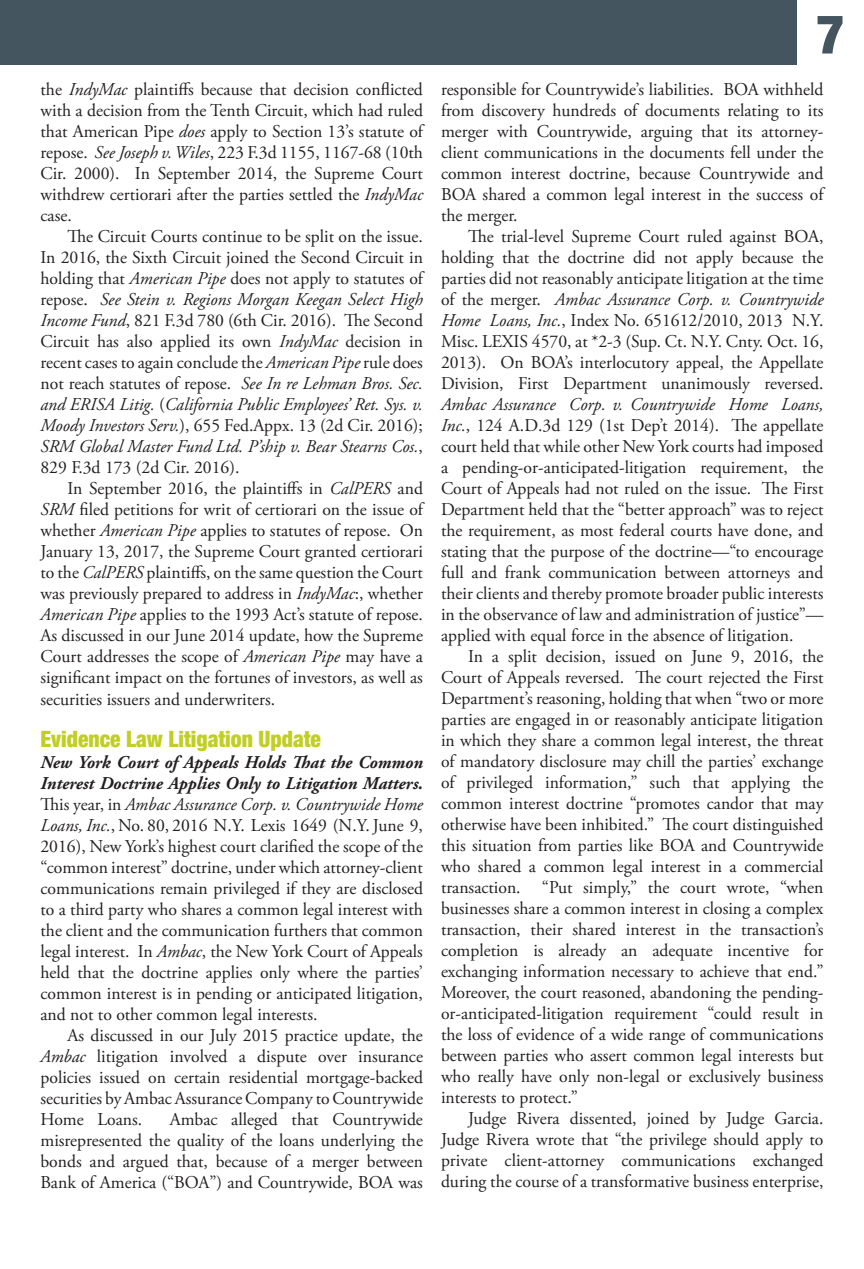
<style>
.page{position:relative;width:864px;height:1269px;background:#fff}
.page>*{position:absolute;margin:0;border:0;box-sizing:border-box;transform-origin:0 0}
.t1{font:900 condensed 54px "Helvetica Neue";color:#45555f}
.QE_-_Main_Article_St{font:900 condensed 22.5px "Helvetica Neue";color:#c1ce23;scale:.96 1}
.QE_-_Main_Article_St-2{font:18px/21px "Adobe Garamond Pro";color:#231f20;text-align:justify}
.s1{font-style:italic}
.s2{font-weight:700;font-style:italic}
</style>
<div class="page">
<div style="left:0;top:0;width:796px;height:64px;background:#45555f"></div>
<p class="QE_-_Main_Article_St-2" style="left:40px;top:80px;width:384px">the <span class="s1">IndyMac</span> plaintiffs because that decision conflicted with a decision from the Tenth Circuit, which had ruled that American Pipe <span class="s1">does</span> apply to Section 13’s statute of repose. <span class="s1">See Joseph v. Wiles</span>, 223 F.3d 1155, 1167-68 (10th Cir. 2000). In September 2014, the Supreme Court withdrew certiorari after the parties settled the <span class="s1">IndyMac </span>case.</p>
<p class="QE_-_Main_Article_St-2" style="left:40px;top:227px;width:384px;text-indent:27px">The Circuit Courts continue to be split on the issue.<br>In 2016, the Sixth Circuit joined the Second Circuit in holding that <span class="s1">American Pipe</span> does not apply to statutes of repose. <span class="s1">See Stein v. Regions Morgan Keegan Select High Income Fund</span>, 821 F.3d 780 (6th Cir. 2016). The Second Circuit has also applied its own <span class="s1">IndyMac</span> decision in recent cases to again conclude the <span class="s1">American Pipe</span> rule does not reach statutes of repose. <span class="s1">See In re Lehman Bros. Sec. and ERISA Litig.</span> (<span class="s1">California Public Employees’ Ret. Sys. v.<br>Moody Investors Serv.</span>), 655 Fed.Appx. 13 (2d Cir. 2016); <span class="s1">SRM Global Master Fund Ltd. P’ship v. Bear Stearns Cos.</span>, 829 F.3d 173 (2d Cir. 2016).</p>
<p class="QE_-_Main_Article_St-2" style="left:40px;top:479px;width:384px;text-indent:27px">In September 2016, the plaintiffs in <span class="s1">CalPERS</span> and <span class="s1">SRM</span> filed petitions for writ of certiorari on the issue of whether <span class="s1">American Pipe</span> applies to statutes of repose. On January 13, 2017, the Supreme Court granted certiorari to the <span class="s1">CalPERS</span> plaintiffs, on the same question the Court was previously prepared to address in <span class="s1">IndyMac</span>:, whether <span class="s1">American Pipe</span> applies to the 1993 Act’s statute of repose.<br>As discussed in our June 2014 update, how the Supreme Court addresses the scope of <span class="s1">American Pipe</span> may have a significant impact on the fortunes of investors, as well as securities issuers and underwriters.</p>
<p class="QE_-_Main_Article_St" style="left:40px;top:725px;width:294px">Evidence Law Litigation Update</p>
<p class="QE_-_Main_Article_St-2" style="left:40px;top:752px;width:384px"><span class="s2">New York Court of Appeals Holds That the Common Interest Doctrine Applies Only to Litigation Matters.<br></span>This year, in <span class="s1">Ambac Assurance Corp. v. Countrywide Home Loans, Inc.</span>, No. 80, 2016 N.Y. Lexis 1649 (N.Y. June 9, 2016), New York’s highest court clarified the scope of the “common interest” doctrine, under which attorney-client communications remain privileged if they are disclosed to a third party who shares a common legal interest with the client and the communication furthers that common legal interest. In <span class="s1">Ambac</span>, the New York Court of Appeals held that the doctrine applies only where the parties’ common interest is in pending or anticipated litigation, and not to other common legal interests.</p>
<p class="QE_-_Main_Article_St-2" style="left:40px;top:1025px;width:384px;text-indent:27px">As discussed in our July 2015 practice update, the <span class="s1">Ambac</span> litigation involved a dispute over insurance policies issued on certain residential mortgage-backed securities by Ambac Assurance Company to Countrywide Home Loans.</p>
<p class="QE_-_Main_Article_St-2" style="left:40px;top:1109px;width:384px;text-indent:129px">Ambac alleged that Countrywide misrepresented the quality of the loans underlying the bonds and argued that, because of a merger between Bank of America (“BOA”) and Countrywide, BOA was</p>
<p class="t1" style="left:816px;top:1px;width:30px">7</p>
<p class="QE_-_Main_Article_St-2" style="left:441px;top:80px;width:384px">responsible for Countrywide’s liabilities. BOA withheld from discovery hundreds of documents relating to its merger with Countrywide, arguing that its attorney&shy;client communications in the documents fell under the common interest doctrine, because Countrywide and BOA shared a common legal interest in the success of the merger.</p>
<p class="QE_-_Main_Article_St-2" style="left:441px;top:227px;width:384px;text-indent:27px">The trial-level Supreme Court ruled against BOA, holding that the doctrine did not apply because the parties did not reasonably anticipate litigation at the time of the merger. <span class="s1">Ambac Assurance Corp. v. Countrywide Home Loans, Inc.</span>, Index No. 651612/2010, 2013 N.Y.<br>Misc. LEXIS 4570, at *2-3 (Sup. Ct. N.Y. Cnty. Oct. 16, 2013). On BOA’s interlocutory appeal, the Appellate Division, First Department unanimously reversed.<br><span class="s1">Ambac Assurance Corp. v. Countrywide Home Loans, Inc.</span>, 124 A.D.3d 129 (1st Dep’t 2014). The appellate court held that while other New York courts had imposed a pending-or-anticipated-litigation requirement, the Court of Appeals had not ruled on the issue. The First Department held that the “better approach” was to reject the requirement, as most federal courts have done, and stating that the purpose of the doctrine—“to encourage full and frank communication between attorneys and their clients and thereby promote broader public interests in the observance of law and administration of justice”— applied with equal force in the absence of litigation.</p>
<p class="QE_-_Main_Article_St-2" style="left:441px;top:647px;width:384px;text-indent:27px">In a split decision, issued on June 9, 2016, the Court of Appeals reversed. The court rejected the First Department’s reasoning, holding that when “two or more parties are engaged in or reasonably anticipate litigation in which they share a common legal interest, the threat of mandatory disclosure may chill the parties’ exchange of privileged information,” such that applying the common interest doctrine “promotes candor that may otherwise have been inhibited.” The court distinguished this situation from parties like BOA and Countrywide who shared a common legal interest in a commercial transaction. “Put simply,” the court wrote, “when businesses share a common interest in closing a complex transaction, their shared interest in the transaction’s completion is already an adequate incentive for exchanging information necessary to achieve that end.” Moreover, the court reasoned, abandoning the pending&shy;or-anticipated-litigation requirement “could result in the loss of evidence of a wide range of communications between parties who assert common legal interests but who really have only non-legal or exclusively business interests to protect.”</p>
<p class="QE_-_Main_Article_St-2" style="left:441px;top:1109px;width:384px;text-indent:27px">Judge Rivera dissented, joined by Judge Garcia.<br>Judge Rivera wrote that “the privilege should apply to private client-attorney communications exchanged during the course of a transformative business enterprise,</p>
</div>
